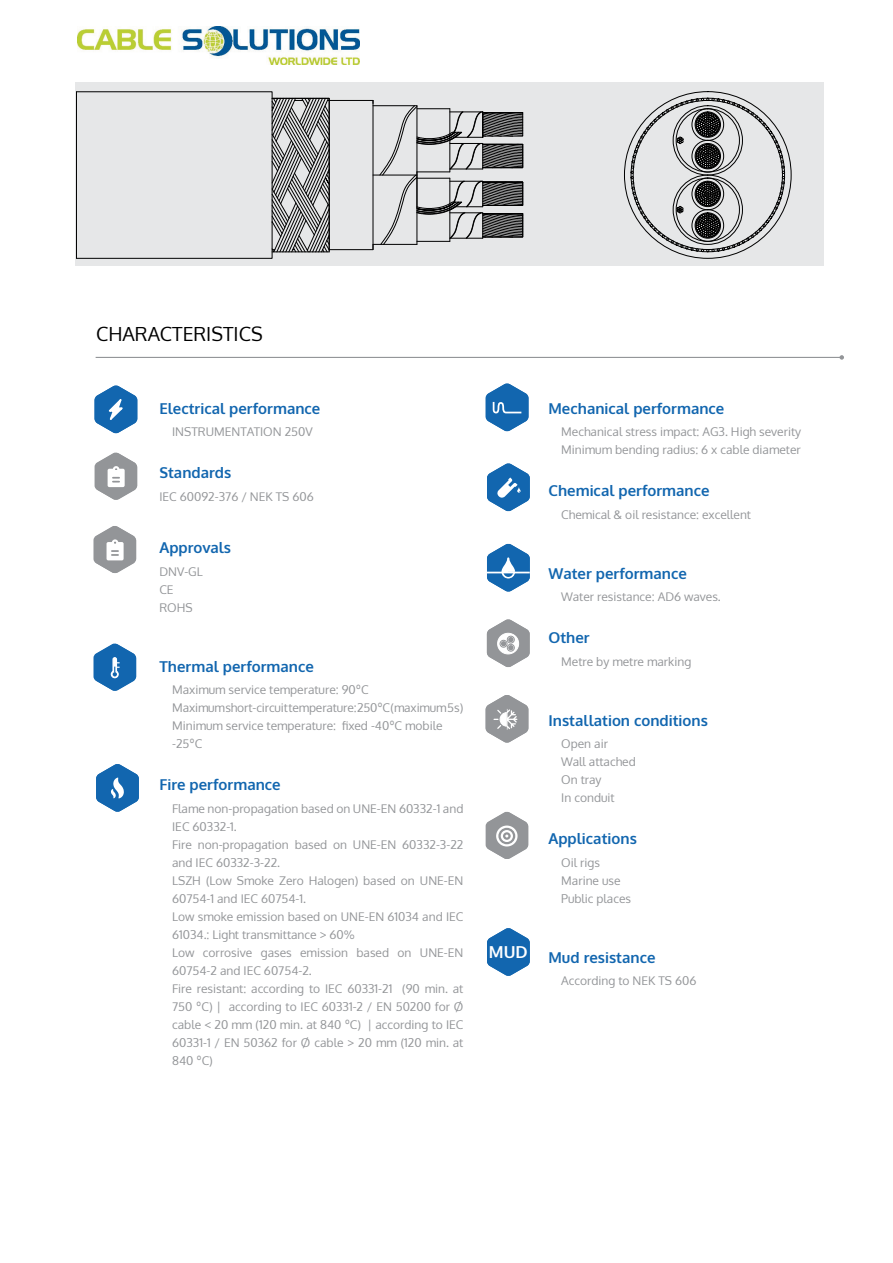
<style>
.page{position:relative;width:893px;height:1263px;background:#fff}
.page>*{position:absolute;margin:0;border:0;box-sizing:border-box;transform-origin:0 0}
.t1{font:19.5px "Oxygen";color:#000}
.t2{font:700 16.5px "Oxygen";color:#fff}
.t3{font:700 15px "Oxygen";color:#1266af}
.t4{font:12px/18px "Oxygen";color:#939598}
</style>
<div class="page">
<div style="left:75px;top:82px;width:749px;height:184px;background:#e6e7e8"></div>
<hr style="left:96px;top:357px;width:746px;height:1px;background:#939598">
<svg style="left:839px;top:355px;width:5px;height:5px"></svg>
<svg style="left:95px;top:385px;width:42px;height:48px"></svg>
<svg style="left:486px;top:383px;width:43px;height:48px"></svg>
<svg style="left:93px;top:643px;width:43px;height:48px"></svg>
<svg style="left:487px;top:544px;width:43px;height:48px"></svg>
<svg style="left:96px;top:764px;width:43px;height:48px"></svg>
<svg style="left:487px;top:463px;width:43px;height:48px"></svg>
<svg style="left:486px;top:812px;width:42px;height:47px"></svg>
<svg style="left:93px;top:526px;width:43px;height:47px"></svg>
<svg style="left:95px;top:452px;width:42px;height:48px"></svg>
<svg style="left:487px;top:619px;width:43px;height:48px"></svg>
<svg style="left:486px;top:695px;width:42px;height:48px"></svg>
<hr style="left:373px;top:100px;width:1px;height:150px;background:#000">
<hr style="left:329px;top:249px;width:44px;height:1px;background:#000">
<hr style="left:327px;top:100px;width:46px;height:1px;background:#000">
<div style="left:77px;top:91px;width:195px;height:168px;border:1px solid #000"></div>
<svg style="left:271px;top:97px;width:59px;height:157px"></svg>
<svg style="left:373px;top:100px;width:151px;height:149px"></svg>
<svg style="left:631px;top:98px;width:154px;height:154px"></svg>
<div style="left:695px;top:111px;width:26px;height:27px;border:1px solid #000;border-radius:50%"></div>
<div style="left:695px;top:143px;width:26px;height:26px;border:1px solid #000;border-radius:50%"></div>
<div style="left:695px;top:181px;width:26px;height:26px;border:1px solid #000;border-radius:50%"></div>
<div style="left:695px;top:212px;width:26px;height:27px;border:1px solid #000;border-radius:50%"></div>
<svg style="left:487px;top:928px;width:43px;height:48px"></svg>
<img style="left:78px;top:27px;width:281px;height:37px">
<h1 class="t1" style="left:96px;top:321px;width:168px">CHARACTERISTICS</h1>
<p class="t3" style="left:159px;top:399px;width:162px">Electrical performance</p>
<p class="t4" style="left:172px;top:423px;width:142px">INSTRUMENTATION 250V</p>
<p class="t3" style="left:159px;top:463px;width:73px">Standards</p>
<p class="t4" style="left:159px;top:487px;width:156px">IEC 60092-376 / NEK TS 606</p>
<p class="t3" style="left:159px;top:538px;width:73px">Approvals</p>
<p class="t4" style="left:159px;top:562px;width:45px">DNV-GL<br>CE<br>ROHS</p>
<p class="t3" style="left:159px;top:657px;width:156px">Thermal performance</p>
<p class="t4" style="left:172px;top:681px;width:293px">Maximum service temperature: 90ºC<br>Maximum short-circuit temperature: 250ºC (maximum 5 s)<br>Minimum service temperature: fixed -40ºC mobile -25ºC</p>
<p class="t3" style="left:159px;top:775px;width:123px">Fire performance</p>
<p class="t4" style="left:172px;top:799px;width:293px">Flame non-propagation based on UNE-EN 60332-1 and IEC 60332-1.<br>Fire non-propagation based on UNE-EN 60332-3-22 and IEC 60332-3-22.<br>LSZH (Low Smoke Zero Halogen) based on UNE-EN 60754-1 and IEC 60754-1.<br>Low smoke emission based on UNE-EN 61034 and IEC 61034.: Light transmittance &gt; 60%<br>Low corrosive gases emission based on UNE-EN 60754-2 and IEC 60754-2.<br>Fire resistant: according to IEC 60331-21 (90 min. at 750 ºC) | according to IEC 60331-2 / EN 50200 for Ø cable &lt; 20 mm (120 min. at 840 ºC) | according to IEC 60331-1 / EN 50362 for Ø cable &gt; 20 mm (120 min. at 840 ºC)</p>
<h2 class="t2" style="left:489px;top:942px;width:40px">MUD</h2>
<p class="t3" style="left:548px;top:399px;width:177px">Mechanical performance</p>
<p class="t4" style="left:561px;top:423px;width:241px">Mechanical stress impact: AG3. High severity<br>Minimum bending radius: 6 x cable diameter</p>
<p class="t3" style="left:548px;top:481px;width:163px">Chemical performance</p>
<p class="t4" style="left:561px;top:505px;width:191px">Chemical &amp; oil resistance: excellent</p>
<p class="t3" style="left:548px;top:564px;width:140px">Water performance</p>
<p class="t4" style="left:561px;top:588px;width:161px">Water resistance: AD6 waves.</p>
<p class="t3" style="left:548px;top:628px;width:43px">Other</p>
<p class="t4" style="left:561px;top:652px;width:132px">Metre by metre marking</p>
<p class="t3" style="left:548px;top:711px;width:161px">Installation conditions</p>
<p class="t4" style="left:561px;top:735px;width:76px">Open air<br>Wall attached<br>On tray<br>In conduit</p>
<p class="t3" style="left:548px;top:829px;width:90px">Applications</p>
<p class="t4" style="left:561px;top:853px;width:71px">Oil rigs<br>Marine use<br>Public places</p>
<p class="t3" style="left:548px;top:948px;width:109px">Mud resistance</p>
<p class="t4" style="left:561px;top:972px;width:137px">According to NEK TS 606</p>
</div>
